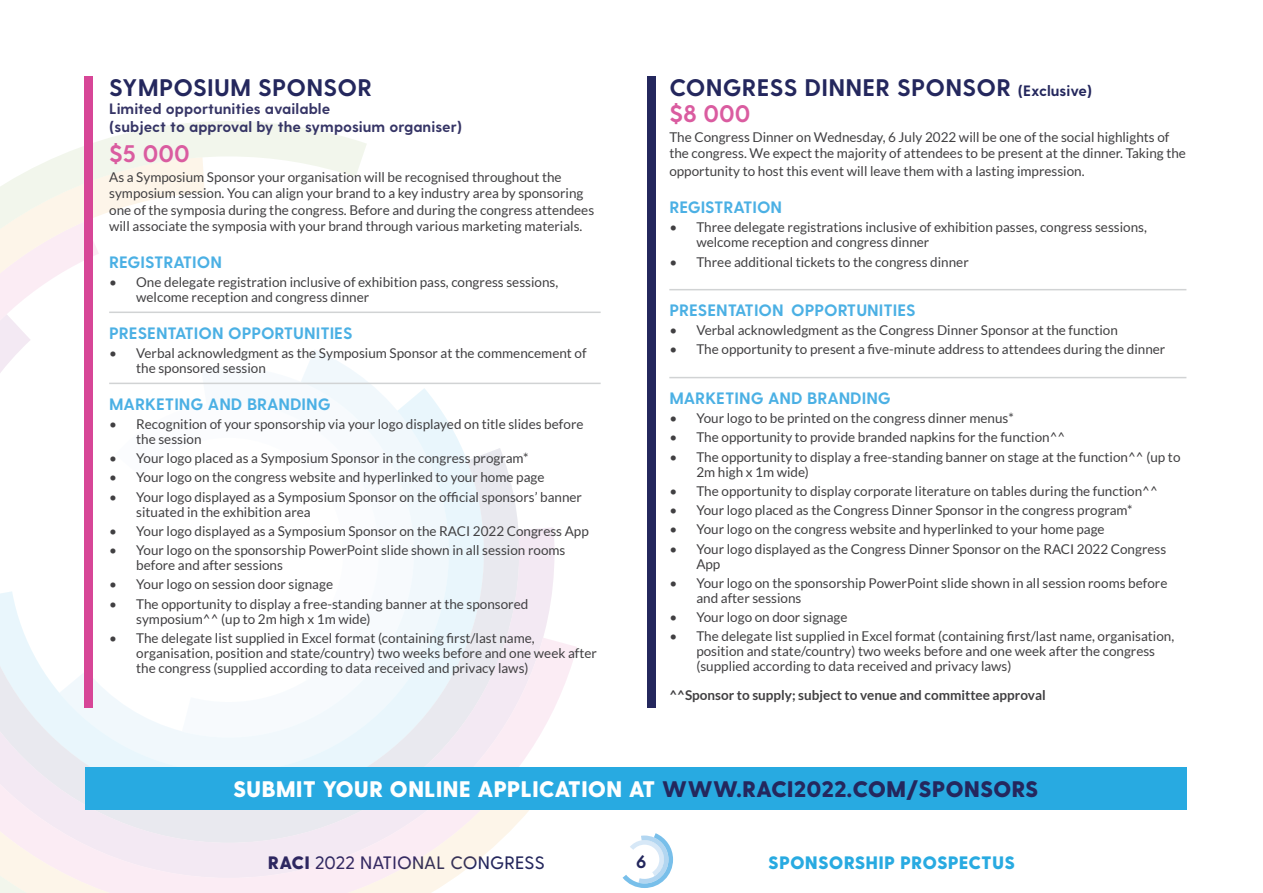
<style>
.page{position:relative;width:1263px;height:893px;background:#fff}
.page>*{position:absolute;margin:0;border:0;box-sizing:border-box;transform-origin:0 0}
.t1{font:700 24px/25.8px "Greycliff CF";letter-spacing:.01em;color:#24275d}
.t2{font:700 24px "Greycliff CF";color:#da5ca0}
.t3{font:800 22.5px "Greycliff CF";color:#fff}
.t4{font:500 18px "Greycliff CF";letter-spacing:.01em;color:#24275d}
.t5{font:800 18px "Greycliff CF";letter-spacing:.01em;color:#28aae1}
.t6{font:700 18px "Greycliff CF";color:#24275d}
.t7{font:700 16.5px "Greycliff CF";color:#4bb0e4}
.t8{font:700 15px/18px "Greycliff CF";color:#363566}
.t9{font:13.5px/15px "Lato";color:#414042}
.t10{font:700 13.5px "Lato";color:#414042}
.s1{font-size:15px}
.s2{color:#da5ca0}
.s3{color:#24275d}
.s4{font-weight:800}
</style>
<div class="page">
<svg style="left:622px;top:833px;width:51px;height:55px"></svg>
<svg style="left:546px;top:311px;width:31px;height:499px"></svg>
<svg style="left:422px;top:311px;width:124px;height:582px"></svg>
<svg style="left:0;top:121px;width:422px;height:772px"></svg>
<hr style="left:109px;top:312px;width:492px;height:1px;background:#d1d3d4">
<hr style="left:109px;top:383px;width:492px;height:1px;background:#d1d3d4">
<div style="left:85px;top:77px;width:8px;height:631px;background:#d74697"></div>
<hr style="left:669px;top:289px;width:517px;height:1px;background:#d1d3d4">
<hr style="left:669px;top:377px;width:517px;height:1px;background:#d1d3d4">
<div style="left:647px;top:77px;width:8px;height:631px;background:#24275d"></div>
<div style="left:85px;top:767px;width:1101px;height:42px;background:#28aae1"></div>
<h1 class="t1" style="left:109px;top:75px;width:264px">SYMPOSIUM SPONSOR</h1>
<p class="t8" style="left:109px;top:100px;width:354px">Limited opportunities available<br>(subject to approval by the symposium organiser)</p>
<h1 class="t2" style="left:109px;top:139px;width:82px">$5 000</h1>
<p class="t9" style="left:109px;top:169px;width:487px;line-height:16.2px">As a Symposium Sponsor your organisation will be recognised throughout the symposium session. You can align your brand to a key industry area by sponsoring one of the symposia during the congress. Before and during the congress attendees will associate the symposia with your brand through various marketing materials.</p>
<p class="t7" style="left:109px;top:252px;width:114px">REGISTRATION</p>
<p class="t9" style="left:136px;top:274px;width:424px;text-indent:-27px">• One delegate registration inclusive of exhibition pass, congress sessions, welcome reception and congress dinner</p>
<p class="t7" style="left:109px;top:323px;width:245px">PRESENTATION OPPORTUNITIES</p>
<p class="t9" style="left:136px;top:345px;width:452px;text-indent:-27px">• Verbal acknowledgment as the Symposium Sponsor at the commencement of the sponsored session</p>
<p class="t7" style="left:109px;top:394px;width:223px">MARKETING AND BRANDING</p>
<p class="t9" style="left:136px;top:416px;width:449px;text-indent:-27px">• Recognition of your sponsorship via your logo displayed on title slides before the session</p>
<p class="t9" style="left:109px;top:451px;width:421px">• Your logo placed as a Symposium Sponsor in the congress program*</p>
<p class="t9" style="left:109px;top:470px;width:437px">• Your logo on the congress website and hyperlinked to your home page</p>
<p class="t9" style="left:136px;top:489px;width:447px;text-indent:-27px">• Your logo displayed as a Symposium Sponsor on the official sponsors’ banner situated in the exhibition area</p>
<p class="t9" style="left:109px;top:523px;width:481px">• Your logo displayed as a Symposium Sponsor on the RACI 2022 Congress App</p>
<p class="t9" style="left:136px;top:543px;width:431px;text-indent:-27px">• Your logo on the sponsorship PowerPoint slide shown in all session rooms before and after sessions</p>
<p class="t9" style="left:109px;top:577px;width:225px">• Your logo on session door signage</p>
<p class="t9" style="left:136px;top:596px;width:394px;text-indent:-27px">• The opportunity to display a free-standing banner at the sponsored symposium^^ (up to 2m high x 1m wide)</p>
<p class="t9" style="left:136px;top:630px;width:462px;text-indent:-27px">• The delegate list supplied in Excel format (containing first/last name, organisation, position and state/country) two weeks before and one week after the congress (supplied according to data received and privacy laws)</p>
<h1 class="t1" style="left:669px;top:75px;width:424px">CONGRESS DINNER SPONSOR <span class="s1">(Exclusive) </span><span class="s2">$8 000</span></h1>
<p class="t9" style="left:669px;top:129px;width:518px;line-height:16.2px">The Congress Dinner on Wednesday, 6 July 2022 will be one of the social highlights of the congress. We expect the majority of attendees to be present at the dinner. Taking the</p>
<p class="t9" style="left:669px;top:164px;width:417px">opportunity to host this event will leave them with a lasting impression.</p>
<p class="t7" style="left:669px;top:197px;width:114px">REGISTRATION</p>
<p class="t9" style="left:696px;top:220px;width:452px;text-indent:-27px">• Three delegate registrations inclusive of exhibition passes, congress sessions, welcome reception and congress dinner</p>
<p class="t9" style="left:669px;top:254px;width:301px">• Three additional tickets to the congress dinner</p>
<p class="t7" style="left:669px;top:300px;width:248px">PRESENTATION OPPORTUNITIES</p>
<p class="t9" style="left:669px;top:323px;width:450px">• Verbal acknowledgment as the Congress Dinner Sponsor at the function</p>
<p class="t9" style="left:669px;top:342px;width:497px">• The opportunity to present a five-minute address to attendees during the dinner</p>
<p class="t7" style="left:669px;top:388px;width:223px">MARKETING AND BRANDING</p>
<p class="t9" style="left:669px;top:411px;width:346px">• Your logo to be printed on the congress dinner menus*</p>
<p class="t9" style="left:669px;top:430px;width:398px">• The opportunity to provide branded napkins for the function^^</p>
<p class="t9" style="left:696px;top:449px;width:486px;text-indent:-27px">• The opportunity to display a free-standing banner on stage at the function^^ (up to<br>2m high x 1m wide)</p>
<p class="t9" style="left:669px;top:483px;width:490px">• The opportunity to display corporate literature on tables during the function^^</p>
<p class="t9" style="left:669px;top:503px;width:465px">• Your logo placed as the Congress Dinner Sponsor in the congress program*</p>
<p class="t9" style="left:669px;top:522px;width:437px">• Your logo on the congress website and hyperlinked to your home page</p>
<p class="t9" style="left:696px;top:541px;width:471px;text-indent:-27px">• Your logo displayed as the Congress Dinner Sponsor on the RACI 2022 Congress<br>App</p>
<p class="t9" style="left:696px;top:575px;width:473px;text-indent:-27px">• Your logo on the sponsorship PowerPoint slide shown in all session rooms before and after sessions</p>
<p class="t9" style="left:669px;top:610px;width:180px">• Your logo on door signage</p>
<p class="t9" style="left:696px;top:629px;width:479px;text-indent:-27px">• The delegate list supplied in Excel format (containing first/last name, organisation, position and state/country) two weeks before and one week after the congress (supplied according to data received and privacy laws)</p>
<p class="t10" style="left:669px;top:688px;width:378px">^^Sponsor to supply; subject to venue and committee approval</p>
<h2 class="t3" style="left:233px;top:775px;width:807px">SUBMIT YOUR ONLINE APPLICATION AT <span class="s3">WWW.RACI2022.COM/SPONSORS</span></h2>
<h3 class="t4" style="left:268px;top:852px;width:278px"><span class="s4">RACI</span> 2022 NATIONAL CONGRESS</h3>
<h3 class="t6" style="left:636px;top:851px;width:12px">6</h3>
<h3 class="t5" style="left:768px;top:851px;width:248px">SPONSORSHIP PROSPECTUS</h3>
</div>
